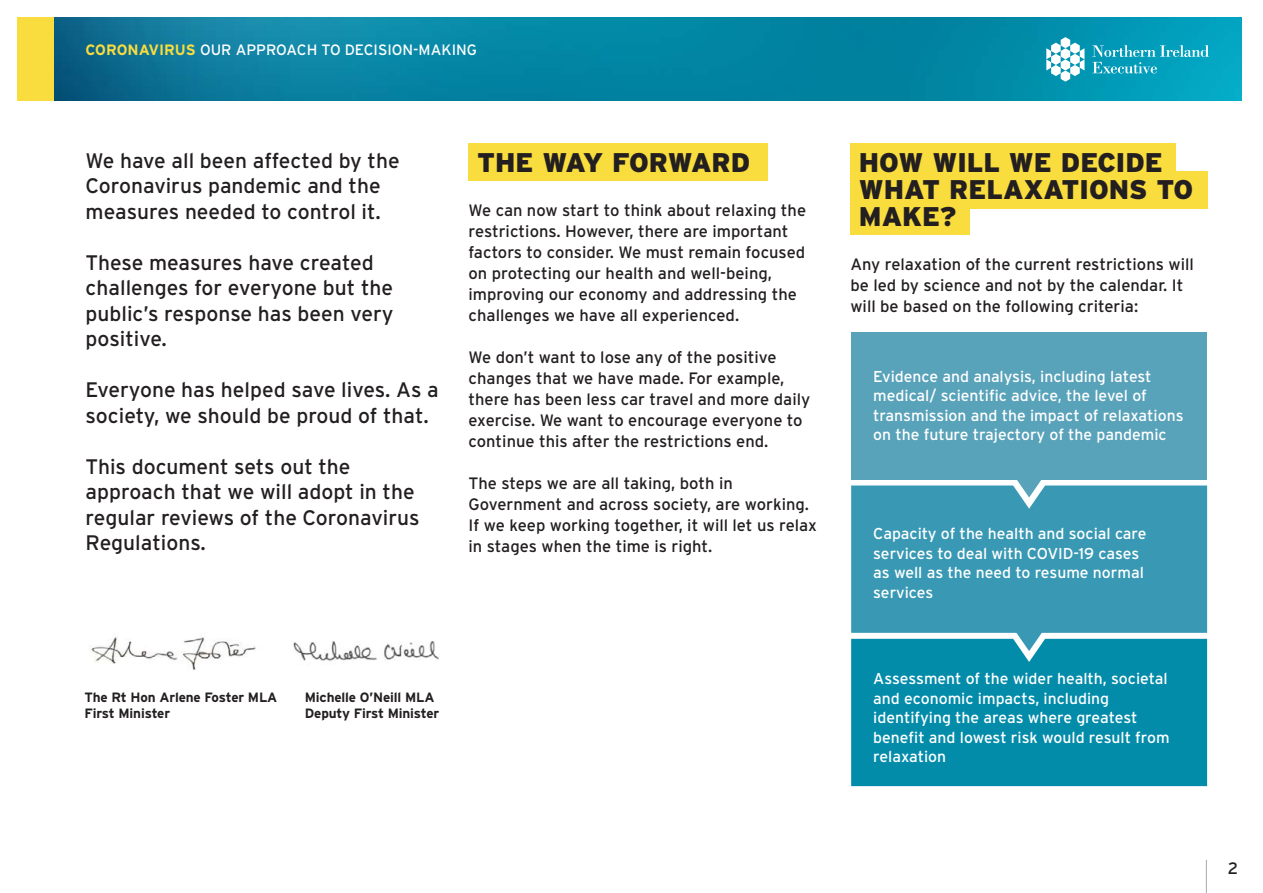
<style>
.page{position:relative;width:1263px;height:893px;background:#fff}
.page>*{position:absolute;margin:0;border:0;box-sizing:border-box;transform-origin:0 0}
.t1{font:900 27px/27px "Interstate";color:#231f20}
.t2{font:21px/25.5px "Interstate";color:#231f20}
.t3{font:16.5px/21px "Interstate";color:#231f20}
.t4{font:15.75px/19.5px "Interstate";color:#fff}
.t5{font:15px "Interstate";color:#fff}
.Body{font:700 13.5px/16.5px "Interstate";letter-spacing:-.01em;color:#231f20}
.s1{font-weight:700;color:#f9dc3e}
</style>
<div class="page">
<img style="left:54px;top:18px;width:1188px;height:83px">
<div style="left:17px;top:18px;width:37px;height:83px;background:#f9dc3e"></div>
<div style="left:469px;top:143px;width:299px;height:38px;background:#f9dc3e"></div>
<div style="left:850px;top:143px;width:326px;height:38px;background:#f9dc3e"></div>
<div style="left:850px;top:171px;width:358px;height:38px;background:#f9dc3e"></div>
<div style="left:850px;top:197px;width:120px;height:38px;background:#f9dc3e"></div>
<svg style="left:1046px;top:37px;width:38px;height:45px"></svg>
<svg style="left:1092px;top:45px;width:117px;height:28px;background:#2baec6"></svg>
<div style="left:851px;top:639px;width:356px;height:147px;background:#038caa"></div>
<div style="left:851px;top:332px;width:356px;height:148px;background:#58a2ba"></div>
<svg style="left:1017px;top:480px;width:24px;height:5px"></svg>
<div style="left:851px;top:485px;width:356px;height:148px;background:#3999b4"></div>
<svg style="left:1012px;top:626px;width:34px;height:25px"></svg>
<hr style="left:1206px;top:860px;width:1px;height:33px;background:#a8a9ad">
<img style="left:90px;top:637px;width:166px;height:33px">
<img style="left:293px;top:641px;width:146px;height:20px">
<p class="t5" style="left:86px;top:41px;width:393px"><span class="s1">CORONAVIRUS</span> OUR APPROACH TO DECISION-MAKING</p>
<p class="t2" style="left:86px;top:147px;width:316px">We have all been affected by the<br>Coronavirus pandemic and the measures needed to control it.</p>
<p class="t2" style="left:86px;top:249px;width:309px">These measures have created challenges for everyone but the public’s response has been very positive.</p>
<p class="t2" style="left:86px;top:377px;width:355px">Everyone has helped save lives. As a society, we should be proud of that.</p>
<p class="t2" style="left:86px;top:453px;width:335px">This document sets out the approach that we will adopt in the regular reviews of the Coronavirus<br>Regulations.</p>
<p class="t1" style="left:477px;top:149px;width:275px">THE WAY FORWARD</p>
<p class="t3" style="left:469px;top:200px;width:339px">We can now start to think about relaxing the restrictions. However, there are important factors to consider. We must remain focused on protecting our health and well-being, improving our economy and addressing the challenges we have all experienced.</p>
<p class="t3" style="left:469px;top:347px;width:343px">We don’t want to lose any of the positive changes that we have made. For example, there has been less car travel and more daily exercise. We want to encourage everyone to continue this after the restrictions end.</p>
<p class="t3" style="left:469px;top:473px;width:350px">The steps we are all taking, both in Government and across society, are working.<br>If we keep working together, it will let us relax in stages when the time is right.</p>
<p class="Body" style="left:85px;top:689px;width:194px">The Rt Hon Arlene Foster MLA<br>First Minister</p>
<p class="Body" style="left:305px;top:689px;width:136px">Michelle O’Neill MLA<br>Deputy First Minister</p>
<p class="t1" style="left:859px;top:149px;width:336px">HOW WILL WE DECIDE<br>WHAT RELAXATIONS TO<br>MAKE?</p>
<p class="t3" style="left:850px;top:254px;width:345px">Any relaxation of the current restrictions will be led by science and not by the calendar. It will be based on the following criteria:</p>
<p class="t4" style="left:873px;top:366px;width:312px">Evidence and analysis, including latest medical/ scientific advice, the level of transmission and the impact of relaxations on the future trajectory of the pandemic</p>
<p class="t4" style="left:873px;top:524px;width:275px">Capacity of the health and social care services to deal with COVID-19 cases as well as the need to resume normal services</p>
<p class="t4" style="left:873px;top:669px;width:298px">Assessment of the wider health, societal and economic impacts, including identifying the areas where greatest benefit and lowest risk would result from relaxation</p>
<p class="t3" style="left:1228px;top:857px;width:12px">2</p>
</div>
